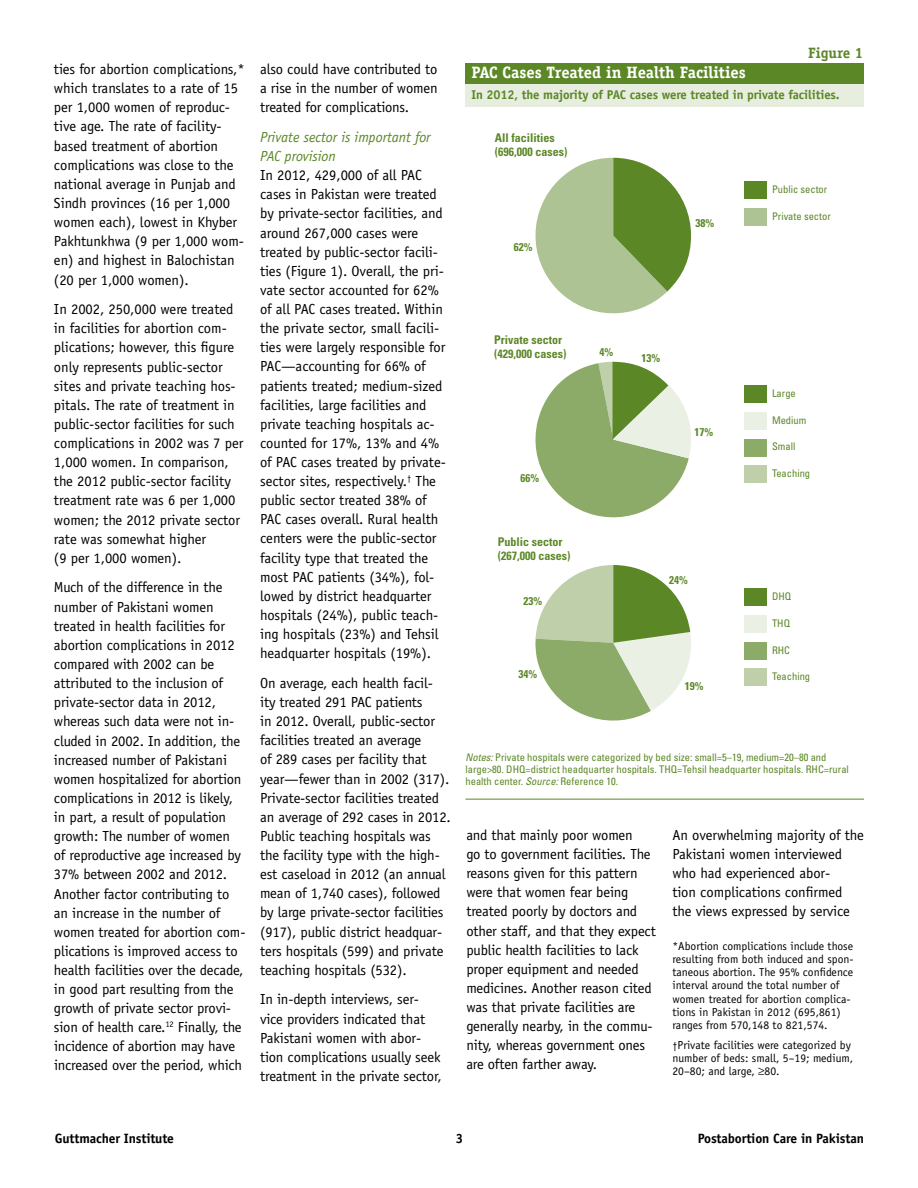
<style>
.page{position:relative;width:918px;height:1188px;background:#fff}
.page>*{position:absolute;margin:0;border:0;box-sizing:border-box;transform-origin:0 0}
.t1{font:700 16.5px "Officina Serif";color:#fff}
.t2{font:700 15px "Officina Serif";color:#5c8727}
.t3{font:14.7px/19.2px "Officina Sans";letter-spacing:-.01em;color:#000}
.t4{font:italic 14.7px/19.2px "Officina Sans";letter-spacing:-.005em;color:#5c8727}
.t5{font:700 13.5px "Officina Sans";letter-spacing:-.01em;color:#000}
.t6{font:700 12.75px "Officina Sans";letter-spacing:-.005em;color:#5c8727}
.t7{font:700 condensed 12px/14.4px "Univers";color:#5c8727}
.t8{font:11.7px/13px "Officina Sans";color:#000}
.t9{font:700 condensed 11.25px "Univers";color:#5c8727}
.t10{font:condensed 10.5px/12px "Univers";color:#5c8727}
.s1{font-style:italic}
.s2{font-size:10.2px}
</style>
<div class="page">
<div style="left:465px;top:79px;width:399px;height:27px;background:#e7eddf"></div>
<div style="left:465px;top:63px;width:399px;height:21px;background:#5c8727"></div>
<div style="left:744px;top:181px;width:22px;height:18px;background:#5c8727"></div>
<div style="left:744px;top:208px;width:22px;height:18px;background:#adc393"></div>
<svg style="left:535px;top:158px;width:156px;height:156px"></svg>
<div style="left:744px;top:588px;width:22px;height:18px;background:#5c8727"></div>
<div style="left:744px;top:615px;width:22px;height:18px;background:#ebf0e4"></div>
<div style="left:744px;top:642px;width:22px;height:18px;background:#8dab68"></div>
<div style="left:744px;top:668px;width:22px;height:18px;background:#becfa9"></div>
<svg style="left:535px;top:565px;width:156px;height:156px"></svg>
<div style="left:745px;top:385px;width:22px;height:18px;background:#5c8727"></div>
<div style="left:745px;top:412px;width:22px;height:18px;background:#ebf0e4"></div>
<div style="left:744px;top:465px;width:22px;height:18px;background:#becfa9"></div>
<div style="left:744px;top:439px;width:22px;height:18px;background:#8dab68"></div>
<svg style="left:535px;top:362px;width:156px;height:156px"></svg>
<hr style="left:466px;top:799px;width:398px;height:1px;background:#5c8727">
<p class="t3" style="left:54px;top:60px;width:192px">ties for abortion complications,* which translates to a rate of 15 per 1,000 women of reproduc&shy;tive age. The rate of facility&shy;based treatment of abortion complications was close to the national average in Punjab and<br>Sindh provinces (16 per 1,000 women each), lowest in Khyber<br>Pakhtunkhwa (9 per 1,000 wom&shy;en) and highest in Balochistan (20 per 1,000 women).</p>
<p class="t3" style="left:54px;top:300px;width:191px">In 2002, 250,000 were treated in facilities for abortion com&shy;plications; however, this figure only represents public-sector sites and private teaching hos&shy;pitals. The rate of treatment in public-sector facilities for such complications in 2002 was 7 per<br>1,000 women. In comparison, the 2012 public-sector facility treatment rate was 6 per 1,000 women; the 2012 private sector rate was somewhat higher<br>(9 per 1,000 women).</p>
<p class="t3" style="left:54px;top:578px;width:193px">Much of the difference in the number of Pakistani women treated in health facilities for abortion complications in 2012 compared with 2002 can be attributed to the inclusion of private-sector data in 2012, whereas such data were not in&shy;cluded in 2002. In addition, the increased number of Pakistani women hospitalized for abortion complications in 2012 is likely, in part, a result of population growth: The number of women<br>of reproductive age increased by<br>37% between 2002 and 2012.<br>Another factor contributing to an increase in the number of women treated for abortion com&shy;plications is improved access to health facilities over the decade, in good part resulting from the growth of private sector provi&shy;sion of health care.<sup>12</sup> Finally, the incidence of abortion may have increased over the period, which</p>
<p class="t3" style="left:260px;top:59px;width:179px;text-align:justify">also could have contributed to a rise in the number of women treated for complications.</p>
<p class="t4" style="left:260px;top:127px;width:172px">Private sector is important for<br>PAC provision</p>
<p class="t3" style="left:260px;top:166px;width:187px">In 2012, 429,000 of all PAC cases in Pakistan were treated by private-sector facilities, and around 267,000 cases were treated by public-sector facili&shy;ties (Figure 1). Overall, the pri&shy;vate sector accounted for 62% of all PAC cases treated. Within the private sector, small facili&shy;ties were largely responsible for<br>PAC—accounting for 66% of patients treated; medium-sized facilities, large facilities and private teaching hospitals ac&shy;counted for 17%, 13% and 4% of PAC cases treated by private&shy;sector sites, respectively.<sup>†</sup> The public sector treated 38% of<br>PAC cases overall. Rural health centers were the public-sector facility type that treated the most PAC patients (34%), fol&shy;lowed by district headquarter hospitals (24%), public teach&shy;ing hospitals (23%) and Tehsil headquarter hospitals (19%).</p>
<p class="t3" style="left:260px;top:673px;width:192px">On average, each health facil&shy;ity treated 291 PAC patients<br>in 2012. Overall, public-sector facilities treated an average<br>of 289 cases per facility that year—fewer than in 2002 (317).<br>Private-sector facilities treated an average of 292 cases in 2012.<br>Public teaching hospitals was the facility type with the high&shy;est caseload in 2012 (an annual mean of 1,740 cases), followed by large private-sector facilities (917), public district headquar&shy;ters hospitals (599) and private teaching hospitals (532).</p>
<p class="t3" style="left:260px;top:990px;width:183px">In in-depth interviews, ser&shy;vice providers indicated that<br>Pakistani women with abor&shy;tion complications usually seek treatment in the private sector,</p>
<p class="t1" style="left:471px;top:62px;width:276px">PAC Cases Treated in Health Facilities</p>
<p class="t2" style="left:808px;top:44px;width:57px">Figure 1</p>
<p class="t6" style="left:471px;top:87px;width:370px">In 2012, the majority of PAC cases were treated in private facilities.</p>
<p class="t7" style="left:495px;top:130px;width:74px">All facilities (696,000 cases)</p>
<p class="t9" style="left:514px;top:240px;width:20px">62%</p>
<p class="t9" style="left:695px;top:216px;width:20px">38%</p>
<p class="t7" style="left:494px;top:332px;width:74px">Private sector (429,000 cases)</p>
<p class="t9" style="left:521px;top:471px;width:20px">66%</p>
<p class="t7" style="left:498px;top:534px;width:74px">Public sector (267,000 cases)</p>
<p class="t9" style="left:524px;top:594px;width:20px">23%</p>
<p class="t9" style="left:519px;top:667px;width:20px">34%</p>
<p class="t9" style="left:600px;top:345px;width:15px">4%</p>
<p class="t9" style="left:641px;top:351px;width:20px">13%</p>
<p class="t9" style="left:695px;top:425px;width:20px">17%</p>
<p class="t9" style="left:669px;top:573px;width:20px">24%</p>
<p class="t9" style="left:685px;top:679px;width:20px">19%</p>
<p class="t10" style="left:772px;top:183px;width:57px">Public sector</p>
<p class="t10" style="left:772px;top:210px;width:60px">Private sector</p>
<p class="t10" style="left:772px;top:387px;width:25px">Large</p>
<p class="t10" style="left:772px;top:414px;width:36px">Medium</p>
<p class="t10" style="left:772px;top:440px;width:25px">Small</p>
<p class="t10" style="left:772px;top:467px;width:40px">Teaching</p>
<p class="t10" style="left:772px;top:590px;width:21px">DHQ</p>
<p class="t10" style="left:772px;top:617px;width:20px">THQ</p>
<p class="t10" style="left:772px;top:644px;width:20px">RHC</p>
<p class="t10" style="left:772px;top:670px;width:40px">Teaching</p>
<p class="t10" style="left:466px;top:751px;width:385px"><span class="s1">Notes:</span> Private hospitals were categorized by bed size: small=5–19, medium=20–80 and large&gt;80. DHQ=district headquarter hospitals. THQ=Tehsil headquarter hospitals. RHC=rural health center. <span class="s1">Source:</span> Reference 10.</p>
<p class="t3" style="left:466px;top:825px;width:191px">and that mainly poor women<br>go to government facilities. The reasons given for this pattern were that women fear being treated poorly by doctors and other staff, and that they expect public health facilities to lack proper equipment and needed medicines. Another reason cited was that private facilities are generally nearby, in the commu&shy;nity, whereas government ones are often farther away.</p>
<p class="t3" style="left:673px;top:825px;width:193px">An overwhelming majority of the<br>Pakistani women interviewed who had experienced abor-<br>tion complications confirmed the views expressed by service</p>
<p class="t8" style="left:673px;top:940px;width:183px">*Abortion complications include those resulting from both induced and spon&shy;taneous abortion. The 95% confidence interval around the total number of women treated for abortion complica&shy;tions in Pakistan in 2012 (695,861) ranges from 570,148 to 821,574.</p>
<p class="t8" style="left:673px;top:1038px;width:182px"><span class="s2">†</span>Private facilities were categorized by number of beds: small, 5–19; medium,<br>20–80; and large, ≥80.</p>
<p class="t5" style="left:55px;top:1130px;width:121px">Guttmacher Institute</p>
<p class="t5" style="left:456px;top:1130px;width:9px">3</p>
<p class="t5" style="left:698px;top:1130px;width:168px">Postabortion Care in Pakistan</p>
</div>
